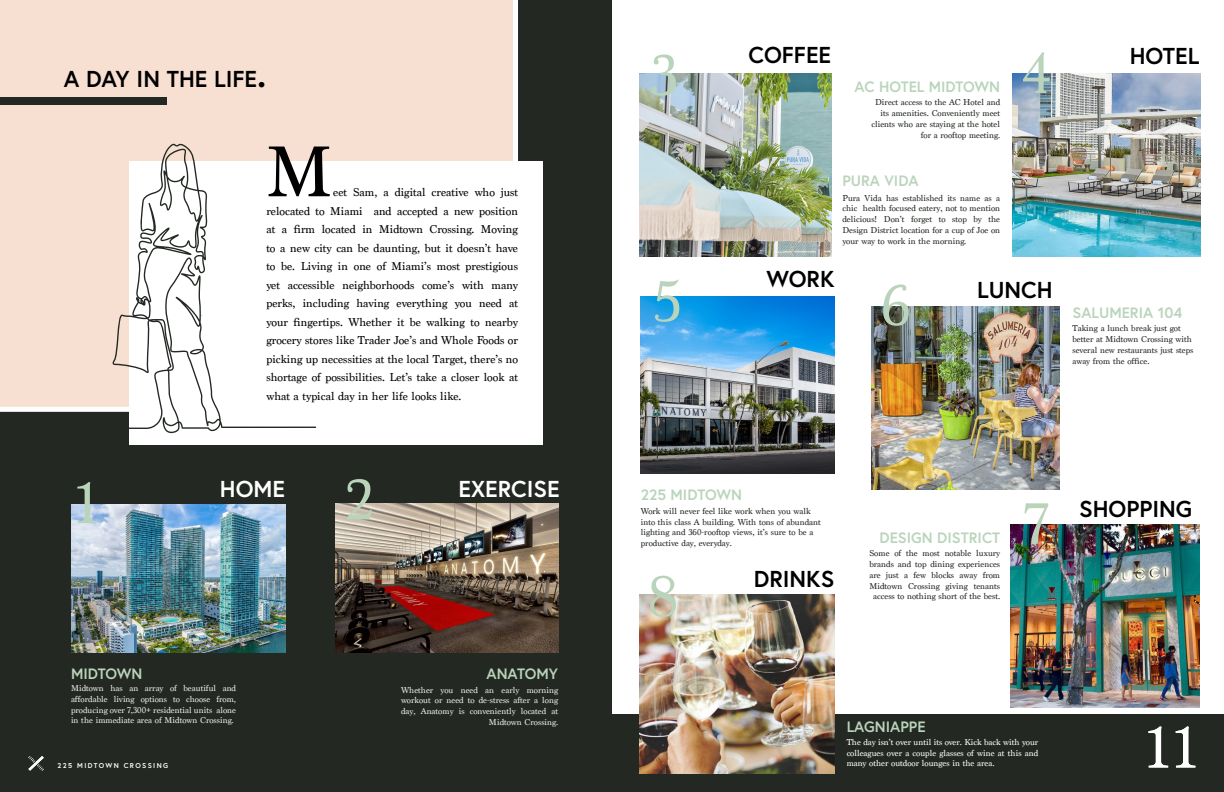
<style>
.page{position:relative;width:1224px;height:792px;background:#232922}
.page>*{position:absolute;margin:0;border:0;box-sizing:border-box;transform-origin:0 0}
.t1{font:75px "Marion";color:#000}
.t2{font:60px "Marion";color:#bad4bb}
.t3{font:60px "Marion";color:#fff}
.t4{font:700 23px "Europa";color:#000}
.t5{font:700 23px "Europa";color:#fff}
.t6{font:700 15px "Europa";color:#bad4bb}
.t7{font:12px/18.5px "Marion";color:#000;text-align:justify}
.t8{font:9px/10.8px "Marion";color:#232922}
.t9{font:9px/10.8px "Marion";color:#eaeae8;text-align:justify}
.t10{font:9px/10.8px "Marion";color:#fff;text-align:justify}
.t11{font:700 7px "Europa";letter-spacing:.2em;color:#fff}
.s1{font-size:35px}
</style>
<div class="page">
<div style="left:0;top:0;width:518px;height:412px;background:#f7e0d1"></div>
<img style="left:336px;top:504px;width:222px;height:148px">
<div style="left:0;top:97px;width:166px;height:8px;background:#232922"></div>
<div style="left:129px;top:161px;width:413px;height:284px;background:#fff"></div>
<svg style="left:102px;top:143px;width:214px;height:290px"></svg>
<img style="left:28px;top:756px;width:16px;height:15px">
<img style="left:71px;top:505px;width:214px;height:148px">
<div style="left:613px;top:0;width:611px;height:713px;background:#fff"></div>
<img style="left:640px;top:73px;width:191px;height:184px">
<img style="left:641px;top:296px;width:193px;height:178px">
<img style="left:871px;top:306px;width:189px;height:184px">
<img style="left:1011px;top:524px;width:189px;height:184px">
<img style="left:640px;top:595px;width:194px;height:179px">
<img style="left:1013px;top:73px;width:187px;height:184px">
<h3 class="t4" style="left:64px;top:63px;width:204px">A DAY IN THE LIFE<span class="s1">.</span></h3>
<h2 class="t2" style="left:75px;top:468px;width:25px">1</h2>
<h1 class="t1" style="left:266px;top:127px;width:68px">M</h1>
<p class="t7" style="left:266px;top:183px;width:253px;text-indent:67px">eet Sam, a digital creative who just relocated to Miami and accepted a new position at a firm located in Midtown Crossing. Moving to a new city can be daunting, but it doesn’t have to be. Living in one of Miami’s most prestigious yet accessible neighborhoods come’s with many perks, including having everything you need at your fingertips. Whether it be walking to nearby grocery stores like Trader Joe’s and Whole Foods or picking up necessities at the local Target, there’s no shortage of possibilities. Let’s take a closer look at what a typical day in her life looks like.</p>
<h2 class="t2" style="left:344px;top:464px;width:31px">2</h2>
<h3 class="t5" style="left:220px;top:473px;width:67px">HOME</h3>
<h3 class="t5" style="left:459px;top:473px;width:103px">EXERCISE</h3>
<h3 class="t6" style="left:71px;top:663px;width:73px">MIDTOWN</h3>
<h3 class="t6" style="left:487px;top:663px;width:73px">ANATOMY</h3>
<p class="t9" style="left:71px;top:683px;width:167px">Midtown has an array of beautiful and affordable living options to choose from, producing over 7,300+ residential units alone in the immediate area of Midtown Crossing.</p>
<p class="t9" style="left:401px;top:684px;width:159px;text-align:right">Whether you need an early morning workout or need to de-stress after a long day, Anatomy is conveniently located at Midtown Crossing.</p>
<p class="t11" style="left:58px;top:760px;width:112px">225 MIDTOWN CROSSING</p>
<h2 class="t2" style="left:650px;top:40px;width:29px">3</h2>
<h3 class="t4" style="left:748px;top:40px;width:84px">COFFEE</h3>
<h3 class="t6" style="left:854px;top:77px;width:147px">AC HOTEL MIDTOWN</h3>
<p class="t8" style="left:871px;top:97px;width:130px;text-align:right">Direct access to the AC Hotel and its amenities. Conveniently meet clients who are staying at the hotel for a rooftop meeting.</p>
<h3 class="t6" style="left:842px;top:171px;width:78px">PURA VIDA</h3>
<p class="t8" style="left:842px;top:192px;width:159px;text-align:justify">Pura Vida has established its name as a chic health focused eatery, not to mention delicious! Don’t forget to stop by the Design District location for a cup of Joe on your way to work in the morning.</p>
<h2 class="t2" style="left:1022px;top:38px;width:31px">4</h2>
<h3 class="t4" style="left:767px;top:264px;width:69px">WORK</h3>
<h2 class="t2" style="left:653px;top:266px;width:29px">5</h2>
<h2 class="t2" style="left:881px;top:270px;width:31px">6</h2>
<h3 class="t4" style="left:977px;top:275px;width:77px">LUNCH</h3>
<h3 class="t4" style="left:1130px;top:40px;width:71px">HOTEL</h3>
<h3 class="t6" style="left:1073px;top:302px;width:111px">SALUMERIA 104</h3>
<p class="t8" style="left:1072px;top:323px;width:123px">Taking a lunch break just got better at Midtown Crossing with several new restaurants just steps away from the office.</p>
<h3 class="t6" style="left:641px;top:484px;width:103px">225 MIDTOWN</h3>
<p class="t8" style="left:641px;top:506px;width:182px">Work will never feel like work when you walk into this class A building. With tons of abundant lighting and 360-rooftop views, it’s sure to be a productive day, everyday.</p>
<h2 class="t2" style="left:648px;top:561px;width:31px">8</h2>
<h3 class="t4" style="left:754px;top:563px;width:82px">DRINKS</h3>
<h3 class="t6" style="left:880px;top:528px;width:122px">DESIGN DISTRICT</h3>
<p class="t8" style="left:869px;top:548px;width:132px;text-align:center">Some of the most notable luxury brands and top dining experiences are just a few blocks away from<br>Midtown Crossing giving tenants access to nothing short of the best.</p>
<h2 class="t2" style="left:1023px;top:488px;width:27px">7</h2>
<h3 class="t4" style="left:1079px;top:493px;width:115px">SHOPPING</h3>
<h3 class="t6" style="left:847px;top:717px;width:80px">LAGNIAPPE</h3>
<p class="t10" style="left:847px;top:737px;width:193px">The day isn’t over until its over. Kick back with your colleagues over a couple glasses of wine at this and many other outdoor lounges in the area.</p>
<h2 class="t3" style="left:1147px;top:712px;width:52px">11</h2>
</div>
